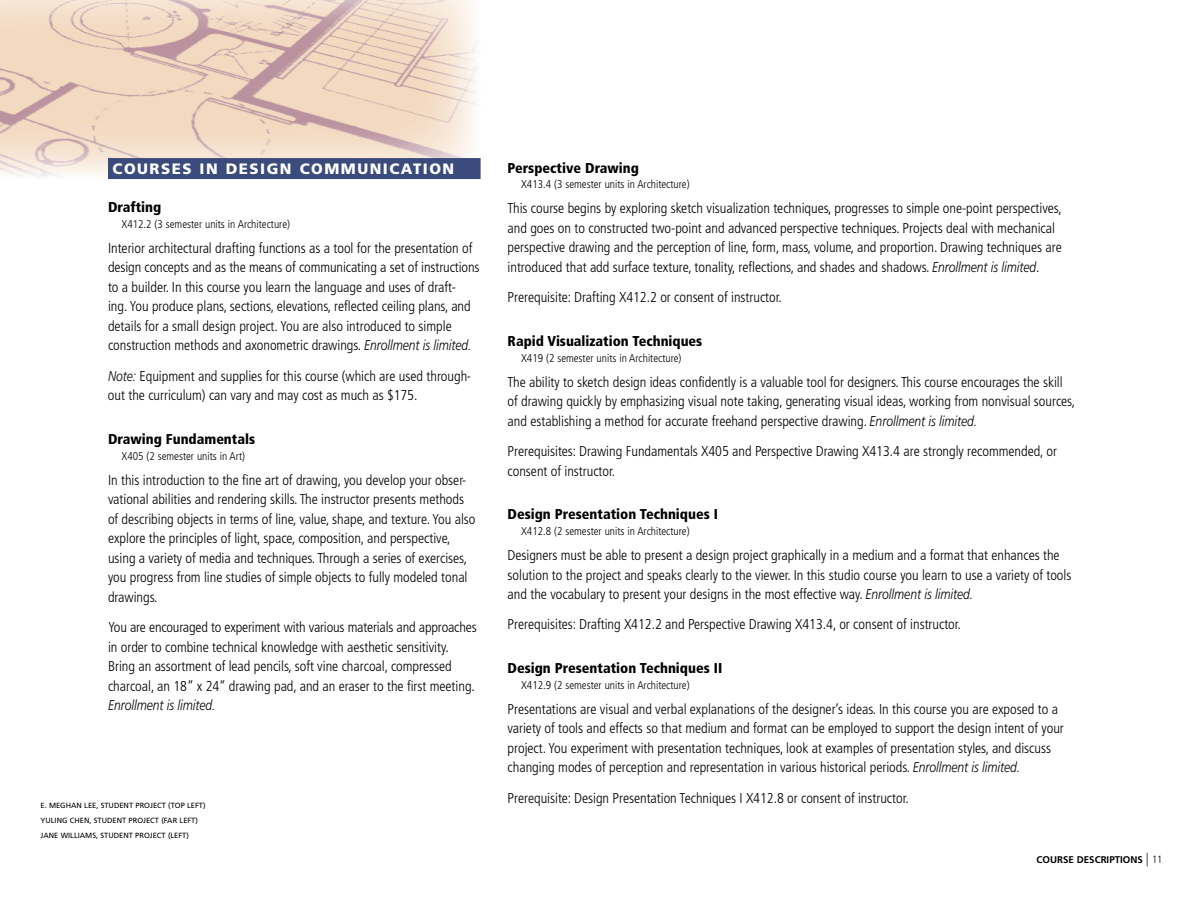
<style>
.page{position:relative;width:1188px;height:918px;background:#fff}
.page>*{position:absolute;margin:0;border:0;box-sizing:border-box;transform-origin:0 0}
.t1{font:900 15px "Frutiger";letter-spacing:.1em;color:#fff}
.t2{font:300 condensed 14.25px/19.5px "Frutiger";color:#000}
.t3{font:900 condensed 14.25px "Frutiger";color:#000}
.t4{font:italic 300 14.25px "Frutiger";letter-spacing:-.005em;color:#000;scale:.85 1}
.t5{font:300 condensed 11.25px "Frutiger";color:#000}
.t6{font:700 9.75px "Frutiger";color:#000}
.t7{font:7.5px "Frutiger";color:#000}
.s1{font-style:italic;font-stretch:normal}
.s2{font-weight:300;font-stretch:condensed;font-size:13.5px}
.s3{font-weight:300;font-stretch:condensed;font-size:10.5px}
</style>
<div class="page">
<img style="left:0;top:0;width:477px;height:177px">
<div style="left:108px;top:158px;width:373px;height:21px;background:#3b4b7b"></div>
<p class="t1" style="left:112px;top:159px;width:343px">COURSES IN DESIGN COMMUNICATION</p>
<p class="t3" style="left:108px;top:199px;width:55px">Drafting</p>
<p class="t5" style="left:122px;top:218px;width:170px">X412 .2 (3 semester units in Architecture)</p>
<p class="t2" style="left:108px;top:238px;width:373px">Interior architectural drafting functions as a tool for the presentation of design concepts and as the means of communicating a set of instructions to a builder. In this course you learn the language and uses of draft-<br>ing. You produce plans, sections, elevations, reflected ceiling plans, and details for a small design project. You are also introduced to simple construction methods and axonometric drawings. <span class="s1">Enrollment is limited.</span></p>
<p class="t2" style="left:108px;top:366px;width:365px"><span class="s1">Note:</span> Equipment and supplies for this course (which are used through&shy;out the curriculum) can vary and may cost as much as $1 75.</p>
<p class="t3" style="left:108px;top:431px;width:149px">Drawing Fundamentals</p>
<p class="t5" style="left:122px;top:450px;width:125px">X405 (2 semester units in Art)</p>
<p class="t2" style="left:108px;top:470px;width:369px">In this introduction to the fine art of drawing, you develop your obser&shy;vational abilities and rendering skills. The instructor presents methods of describing objects in terms of line, value, shape, and texture. You also explore the principles of light, space, composition, and perspective, using a variety of media and techniques. Through a series of exercises, you progress from line studies of simple objects to fully modeled tonal drawings.</p>
<p class="t2" style="left:108px;top:618px;width:370px">You are encouraged to experiment with various materials and approaches in order to combine technical knowledge with aesthetic sensitivity.<br>Bring an assortment of lead pencils, soft vine charcoal, compressed charcoal, an 1 8” x 24 ” drawing pad, and an eraser to the first meeting.</p>
<p class="t4" style="left:108px;top:697px;width:128px">Enrollment is limited.</p>
<p class="t7" style="left:40px;top:801px;width:22px">E. MEGHAN</p>
<p class="t7" style="left:84px;top:801px;width:123px">LEE, STUDENT PROJECT (TOP LE FT)</p>
<p class="t7" style="left:40px;top:816px;width:36px">YULING CHEN</p>
<p class="t7" style="left:89px;top:816px;width:110px">, STUDENT PROJECT (FAR LE FT)</p>
<p class="t7" style="left:40px;top:831px;width:6px">JANE</p>
<p class="t7" style="left:61px;top:831px;width:26px">WILLIAMS</p>
<p class="t7" style="left:96px;top:831px;width:94px">, STUDENT PROJECT (LE FT)</p>
<p class="t3" style="left:508px;top:159px;width:133px">Perspective Drawing</p>
<p class="t5" style="left:521px;top:178px;width:170px">X413 .4 (3 semester units in Architecture)</p>
<p class="t2" style="left:508px;top:199px;width:556px">This course begins by exploring sketch visualization techniques, progresses to simple one-point perspectives, and goes on to constructed two-point and advanced perspective techniques. Projects deal with mechanical perspective drawing and the perception of line, form, mass, volume, and proportion. Drawing techniques are introduced that add surface texture, tonality, reflections, and shades and shadows. <span class="s1">Enrollment is limited</span>.</p>
<p class="t2" style="left:508px;top:288px;width:276px">Prerequisite: Drafting X412 .2 or consent of instructor.</p>
<p class="t3" style="left:508px;top:333px;width:196px">Rapid Visualization Techniques</p>
<p class="t5" style="left:521px;top:352px;width:162px">X41 9 (2 semester units in Architecture)</p>
<p class="t2" style="left:508px;top:372px;width:569px">The ability to sketch design ideas confidently is a valuable tool for designers. This course encourages the skill of drawing quickly by emphasizing visual note taking, generating visual ideas, working from nonvisual sources, and establishing a method for accurate freehand perspective drawing. <span class="s1">Enrollment is limited.</span></p>
<p class="t2" style="left:508px;top:442px;width:551px">Prerequisites: Drawing Fundamentals X405 and Perspective Drawing X413 .4 are strongly recommended, or consent of instructor.</p>
<p class="t3" style="left:508px;top:506px;width:212px">Design Presentation Techniques I</p>
<p class="t5" style="left:521px;top:525px;width:170px">X412 .8 (2 semester units in Architecture)</p>
<p class="t2" style="left:508px;top:546px;width:565px">Designers must be able to present a design project graphically in a medium and a format that enhances the solution to the project and speaks clearly to the viewer. In this studio course you learn to use a variety of tools and the vocabulary to present your designs in the most effective way. <span class="s1">Enrollment is limited.</span></p>
<p class="t2" style="left:508px;top:615px;width:455px">Prerequisites: Drafting X412 .2 and Perspective Drawing X413 .4, or consent of instructor.</p>
<p class="t3" style="left:508px;top:660px;width:216px">Design Presentation Techniques II</p>
<p class="t5" style="left:521px;top:679px;width:170px">X412 .9 (2 semester units in Architecture)</p>
<p class="t2" style="left:508px;top:699px;width:558px">Presentations are visual and verbal explanations of the designer’s ideas. In this course you are exposed to a variety of tools and effects so that medium and format can be employed to support the design intent of your project. You experiment with presentation techniques, look at examples of presentation styles, and discuss changing modes of perception and representation in various historical periods. <span class="s1">Enrollment is limited.</span></p>
<p class="t2" style="left:508px;top:788px;width:403px">Prerequisite: Design Presentation Techniques I X412 .8 or consent of instructor.</p>
<p class="t6" style="left:1036px;top:854px;width:121px">COURSE DESCRIPTIONS <span class="s2">|</span> <span class="s3">11</span></p>
</div>
